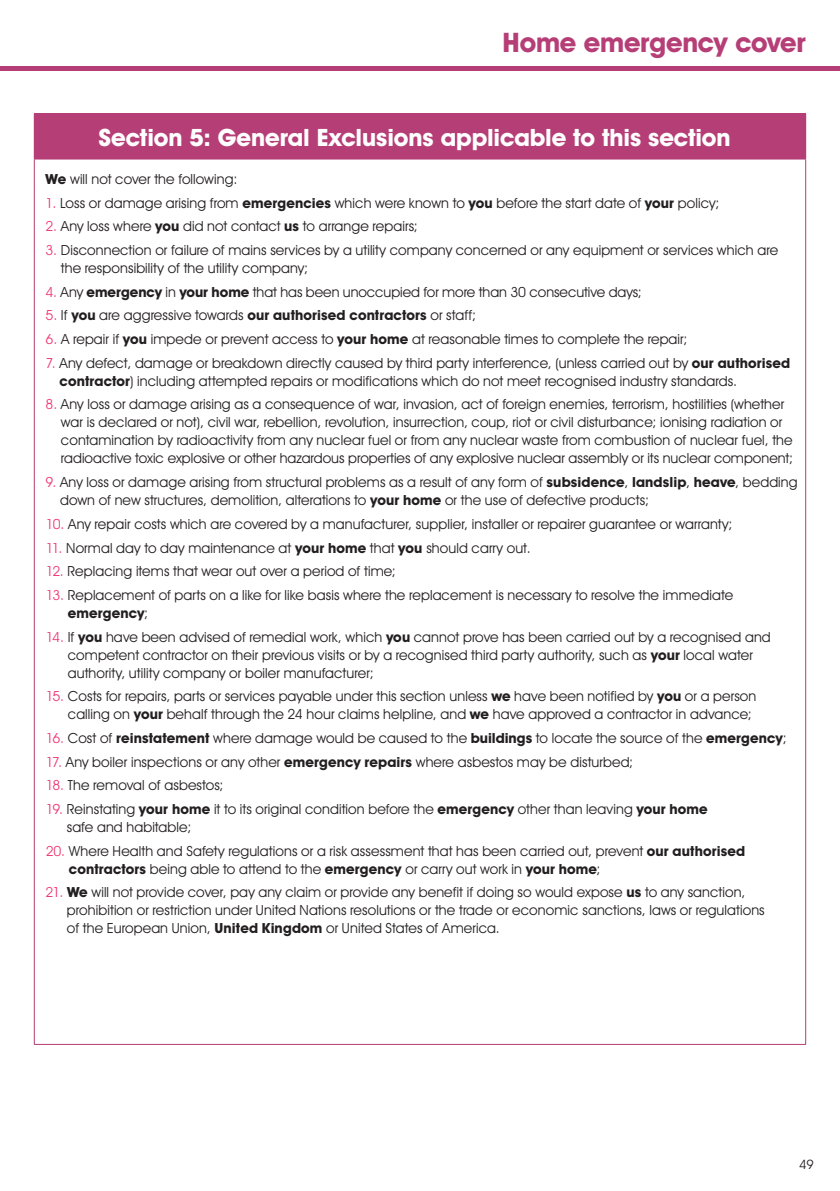
<style>
.page{position:relative;width:840px;height:1191px;background:#fff}
.page>*{position:absolute;margin:0;border:0;box-sizing:border-box;transform-origin:0 0}
.t1{font:700 27px "Avant Garde IT Cby BT";letter-spacing:-.01em;color:#b63e76}
.t2{font:700 24px "Avant Garde IT Cby BT";letter-spacing:-.005em;color:#fff}
.t3{font:14px/18px "Avant Garde IT Cby BT";letter-spacing:.01em;color:#231f20}
.t4{font:13px "Avant Garde IT Cby BT";color:#231f20}
.s1{font-weight:700}
.s2{color:#ef3874}
</style>
<div class="page">
<div style="left:0;top:66px;width:839px;height:5px;background:#b63e76"></div>
<div style="left:34px;top:114px;width:771px;height:45px;background:#b63e76"></div>
<hr style="left:34px;top:113px;width:771px;height:1px;background:#b63e76">
<hr style="left:34px;top:159px;width:1px;height:885px;background:#b63e76">
<hr style="left:34px;top:159px;width:771px;height:1px;background:#b63e76">
<hr style="left:804px;top:159px;width:1px;height:885px;background:#b63e76">
<hr style="left:34px;top:1044px;width:771px;height:1px;background:#b63e76">
<h1 class="t1" style="left:502px;top:26px;width:304px">Home emergency cover</h1>
<h2 class="t2" style="left:98px;top:122px;width:633px">Section 5: General Exclusions applicable to this section</h2>
<p class="t3" style="left:46px;top:170px;width:193px"><span class="s1">We</span> will not cover the following:</p>
<p class="t3" style="left:46px;top:193px;width:675px"><span class="s2">1.</span> Loss or damage arising from <span class="s1">emergencies</span> which were known to <span class="s1">you</span> before the start date of <span class="s1">your</span> policy;</p>
<p class="t3" style="left:46px;top:217px;width:373px"><span class="s2">2.</span> Any loss where <span class="s1">you</span> did not contact <span class="s1">us</span> to arrange repairs;</p>
<p class="t3" style="left:61px;top:241px;width:718px;text-indent:-15px"><span class="s2">3.</span> Disconnection or failure of mains services by a utility company concerned or any equipment or services which are the responsibility of the utility company;</p>
<p class="t3" style="left:46px;top:282px;width:597px"><span class="s2">4.</span> Any <span class="s1">emergency</span> in <span class="s1">your home</span> that has been unoccupied for more than 30 consecutive days;</p>
<p class="t3" style="left:46px;top:306px;width:432px"><span class="s2">5.</span> If <span class="s1">you</span> are aggressive towards <span class="s1">our authorised contractors</span> or staff;</p>
<p class="t3" style="left:46px;top:330px;width:643px"><span class="s2">6.</span> A repair if <span class="s1">you</span> impede or prevent access to <span class="s1">your home</span> at reasonable times to complete the repair;</p>
<p class="t3" style="left:59px;top:353px;width:731px;text-indent:-14px"><span class="s2">7.</span> Any defect, damage or breakdown directly caused by third party interference, (unless carried out by <span class="s1">our authorised contractor</span>) including attempted repairs or modifications which do not meet recognised industry standards.</p>
<p class="t3" style="left:61px;top:395px;width:733px;text-indent:-15px"><span class="s2">8.</span> Any loss or damage arising as a consequence of war, invasion, act of foreign enemies, terrorism, hostilities (whether war is declared or not), civil war, rebellion, revolution, insurrection, coup, riot or civil disturbance; ionising radiation or contamination by radioactivity from any nuclear fuel or from any nuclear waste from combustion of nuclear fuel, the radioactive toxic explosive or other hazardous properties of any explosive nuclear assembly or its nuclear component;</p>
<p class="t3" style="left:60px;top:473px;width:738px;text-indent:-14px"><span class="s2">9.</span> Any loss or damage arising from structural problems as a result of any form of <span class="s1">subsidence</span>, <span class="s1">landslip</span>, <span class="s1">heave</span>, bedding down of new structures, demolition, alterations to <span class="s1">your home</span> or the use of defective products;</p>
<p class="t3" style="left:46px;top:515px;width:688px"><span class="s2">10.</span> Any repair costs which are covered by a manufacturer, supplier, installer or repairer guarantee or warranty;</p>
<p class="t3" style="left:46px;top:538px;width:486px"><span class="s2">11.</span> Normal day to day maintenance at <span class="s1">your home</span> that <span class="s1">you</span> should carry out.</p>
<p class="t3" style="left:46px;top:562px;width:351px"><span class="s2">12.</span> Replacing items that wear out over a period of time;</p>
<p class="t3" style="left:68px;top:586px;width:666px;text-indent:-22px"><span class="s2">13.</span> Replacement of parts on a like for like basis where the replacement is necessary to resolve the immediate <span class="s1">emergency</span>;</p>
<p class="t3" style="left:68px;top:627px;width:704px;text-indent:-22px"><span class="s2">14.</span> If <span class="s1">you</span> have been advised of remedial work, which <span class="s1">you</span> cannot prove has been carried out by a recognised and competent contractor on their previous visits or by a recognised third party authority, such as <span class="s1">your</span> local water authority, utility company or boiler manufacturer;</p>
<p class="t3" style="left:68px;top:687px;width:689px;text-indent:-22px"><span class="s2">15.</span> Costs for repairs, parts or services payable under this section unless <span class="s1">we</span> have been notified by <span class="s1">you</span> or a person calling on <span class="s1">your</span> behalf through the 24 hour claims helpline, and <span class="s1">we</span> have approved a contractor in advance;</p>
<p class="t3" style="left:46px;top:729px;width:742px"><span class="s2">16.</span> Cost of <span class="s1">reinstatement</span> where damage would be caused to the <span class="s1">buildings</span> to locate the source of the <span class="s1">emergency</span>;</p>
<p class="t3" style="left:46px;top:752px;width:589px"><span class="s2">17.</span> Any boiler inspections or any other <span class="s1">emergency repairs</span> where asbestos may be disturbed;</p>
<p class="t3" style="left:46px;top:776px;width:179px"><span class="s2">18.</span> The removal of asbestos;</p>
<p class="t3" style="left:67px;top:800px;width:642px;text-indent:-21px"><span class="s2">19.</span> Reinstating <span class="s1">your home</span> it to its original condition before the <span class="s1">emergency</span> other than leaving <span class="s1">your home </span>safe and habitable;</p>
<p class="t3" style="left:69px;top:841px;width:677px;text-indent:-23px"><span class="s2">20.</span> Where Health and Safety regulations or a risk assessment that has been carried out, prevent <span class="s1">our authorised contractors</span> being able to attend to the <span class="s1">emergency</span> or carry out work in <span class="s1">your home</span>;</p>
<p class="t3" style="left:67px;top:883px;width:699px;text-indent:-21px"><span class="s2">21.</span> <span class="s1">We</span> will not provide cover, pay any claim or provide any benefit if doing so would expose <span class="s1">us</span> to any sanction, prohibition or restriction under United Nations resolutions or the trade or economic sanctions, laws or regulations of the European Union, <span class="s1">United Kingdom</span> or United States of America.</p>
<p class="t4" style="left:798px;top:1156px;width:16px">49</p>
</div>
